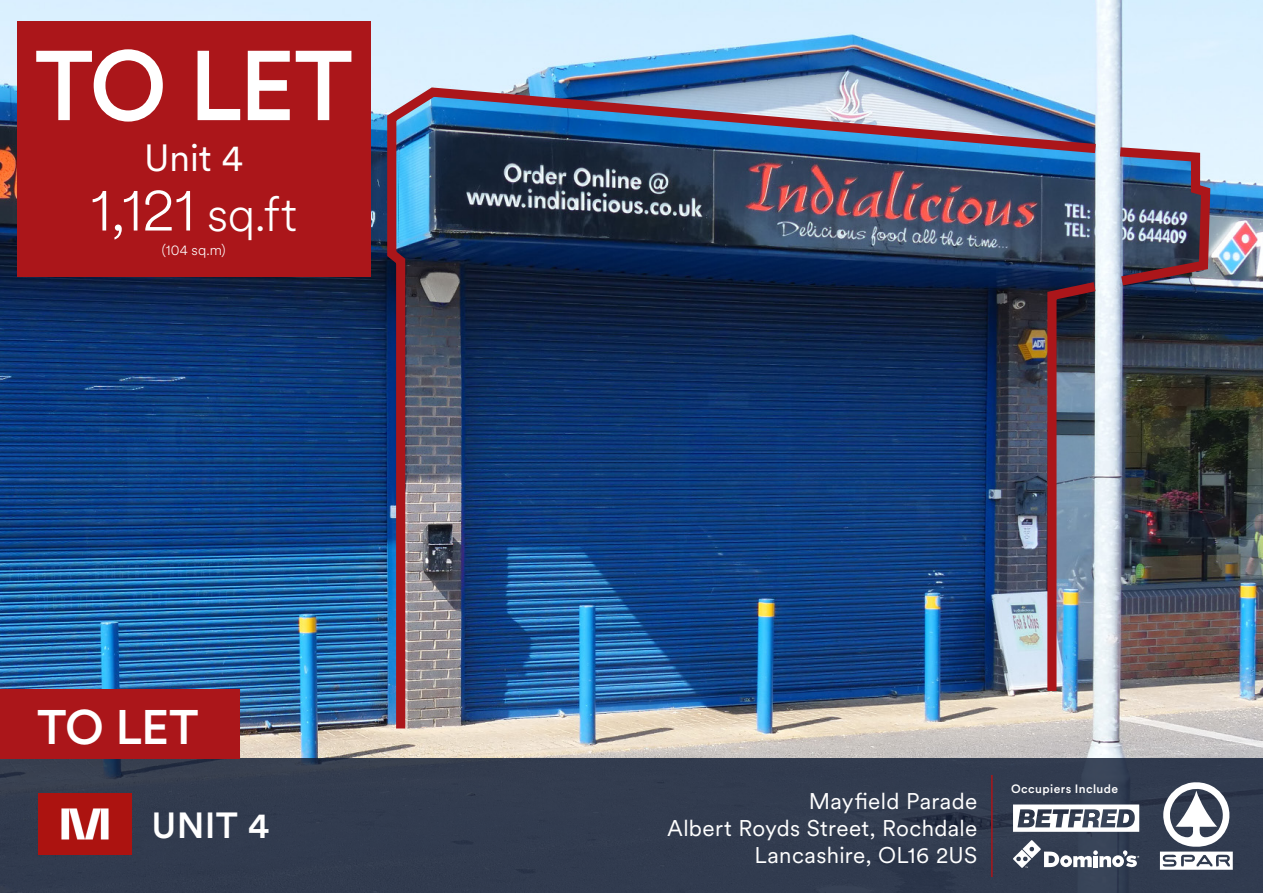
<style>
.page{position:relative;width:1263px;height:893px;background:#fff}
.page>*{position:absolute;margin:0;border:0;box-sizing:border-box;transform-origin:0 0}
.t1{font:500 97.8px "Circular XX";color:#fff}
.HEADERS{font:300 61.05px "Circular XX";color:#fff}
.t2{font:500 48px "Circular XX";color:#fff}
.t3{font:37.5px "Circular XX";color:#fff}
.t4{font:500 36px "Circular XX";color:#fff}
.t5{font:22.5px/27px "Circular XX";letter-spacing:.015em;color:#fff;text-align:right}
.HEADERS-2{font:300 14.4px "Circular XX";color:#fff}
.t6{font:500 12px "Circular XX";letter-spacing:.035em;color:#fff}
.s1{font-size:48.15px}
</style>
<div class="page">
<img style="left:0;top:0;width:1263px;height:758px">
<div style="left:0;top:758px;width:1263px;height:135px;background:#323c4f"></div>
<hr style="left:991px;top:775px;width:2px;height:102px;background:#ab161a">
<img style="left:38px;top:793px;width:94px;height:62px">
<div style="left:0;top:689px;width:240px;height:69px;background:#ab161a"></div>
<svg style="left:1160px;top:782px;width:73px;height:88px"></svg>
<img style="left:383px;top:83px;width:722px;height:655px">
<img style="left:1043px;top:142px;width:172px;height:558px">
<svg style="left:1013px;top:804px;width:126px;height:28px"></svg>
<svg style="left:1013px;top:840px;width:126px;height:28px"></svg>
<div style="left:17px;top:21px;width:354px;height:255px;background:#ab161a"></div>
<p class="t1" style="left:35px;top:19px;width:320px">TO LET</p>
<p class="t3" style="left:144px;top:132px;width:101px">Unit 4</p>
<p class="HEADERS" style="left:91px;top:168px;width:208px">1,121 <span class="s1">sq.ft</span></p>
<p class="HEADERS-2" style="left:162px;top:240px;width:65px">(104 sq.m)</p>
<p class="t2" style="left:37px;top:694px;width:163px">TO LET</p>
<p class="t4" style="left:151px;top:801px;width:120px">UNIT 4</p>
<p class="t5" style="left:667px;top:787px;width:312px">Mayfield Parade<br>Albert Royds Street, Rochdale<br>Lancashire, OL16 2US</p>
<p class="t6" style="left:1011px;top:780px;width:109px">Occupiers Include</p>
</div>
